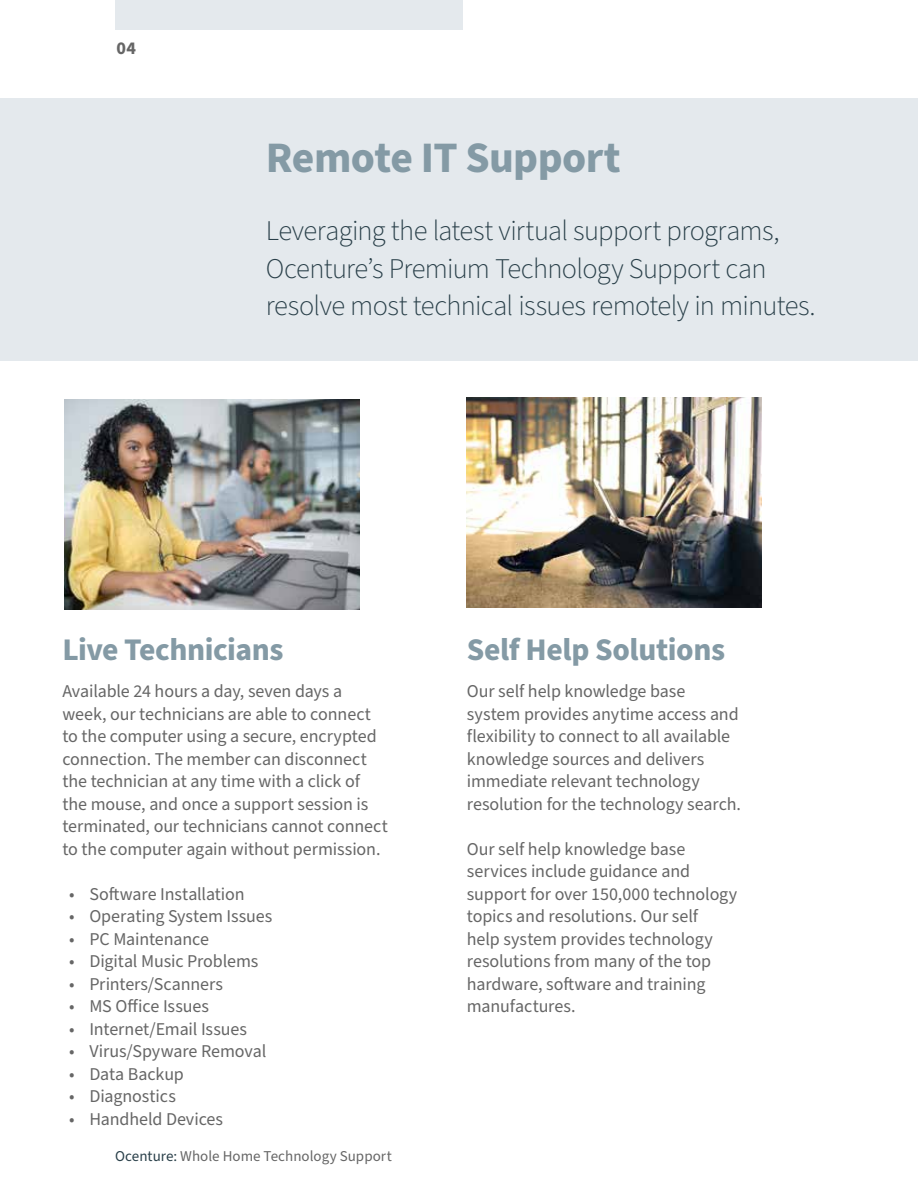
<style>
.page{position:relative;width:918px;height:1188px;background:#fff}
.page>*{position:absolute;margin:0;border:0;box-sizing:border-box;transform-origin:0 0}
.t1{font:700 43.5px "Source Sans Pro";letter-spacing:-.015em;color:#849aa5}
.t2{font:700 31.5px "Source Sans Pro";letter-spacing:-.015em;color:#849aa5}
.t3{font:300 28.5px/37.5px "Source Sans Pro";letter-spacing:-.02em;color:#293f49}
.t4{font:18px/22.5px "Source Sans Pro";letter-spacing:-.005em;color:#666}
.t5{font:700 18px "Source Sans Pro";color:#666}
.t6{font:15px "Source Sans Pro";color:#666}
.s1{color:#293f49}
</style>
<div class="page">
<div style="left:115px;top:0;width:348px;height:30px;background:#e4e9ed"></div>
<div style="left:0;top:99px;width:917px;height:262px;background:#e4e9ed"></div>
<img style="left:65px;top:400px;width:295px;height:210px">
<img style="left:466px;top:398px;width:296px;height:210px">
<p class="t5" style="left:117px;top:36px;width:21px">04</p>
<h1 class="t1" style="left:266px;top:128px;width:356px">Remote IT Support</h1>
<h3 class="t3" style="left:266px;top:213px;width:551px">Leveraging the latest virtual support programs,<br>Ocenture’s Premium Technology Support can resolve most technical issues remotely in minutes.</h3>
<h2 class="t2" style="left:62px;top:628px;width:223px">Live Technicians</h2>
<p class="t4" style="left:62px;top:681px;width:327px">Available 24 hours a day, seven days a week, our technicians are able to connect to the computer using a secure, encrypted connection. The member can disconnect the technician at any time with a click of the mouse, and once a support session is terminated, our technicians cannot connect to the computer again without permission.</p>
<p class="t4" style="left:69px;top:883px;width:177px">• Software Installation</p>
<p class="t4" style="left:69px;top:906px;width:205px">• Operating System Issues</p>
<p class="t4" style="left:69px;top:928px;width:141px">• PC Maintenance</p>
<p class="t4" style="left:69px;top:951px;width:191px">• Digital Music Problems</p>
<p class="t4" style="left:69px;top:973px;width:155px">• Printers/Scanners</p>
<p class="t4" style="left:69px;top:996px;width:141px">• MS Office Issues</p>
<p class="t4" style="left:69px;top:1018px;width:179px">• Internet/Email Issues</p>
<p class="t4" style="left:69px;top:1041px;width:199px">• Virus/Spyware Removal</p>
<p class="t4" style="left:69px;top:1063px;width:116px">• Data Backup</p>
<p class="t4" style="left:69px;top:1086px;width:108px">• Diagnostics</p>
<p class="t4" style="left:69px;top:1108px;width:155px">• Handheld Devices</p>
<p class="t6" style="left:115px;top:1146px;width:278px"><span class="s1">Ocenture:</span> Whole Home Technology Support</p>
<h2 class="t2" style="left:467px;top:628px;width:260px">Self Help Solutions</h2>
<p class="t4" style="left:467px;top:681px;width:276px">Our self help knowledge base system provides anytime access and flexibility to connect to all available knowledge sources and delivers immediate relevant technology resolution for the technology search.</p>
<p class="t4" style="left:467px;top:838px;width:272px">Our self help knowledge base services include guidance and support for over 150,000 technology topics and resolutions. Our self<br>help system provides technology resolutions from many of the top hardware, software and training manufactures.</p>
</div>
